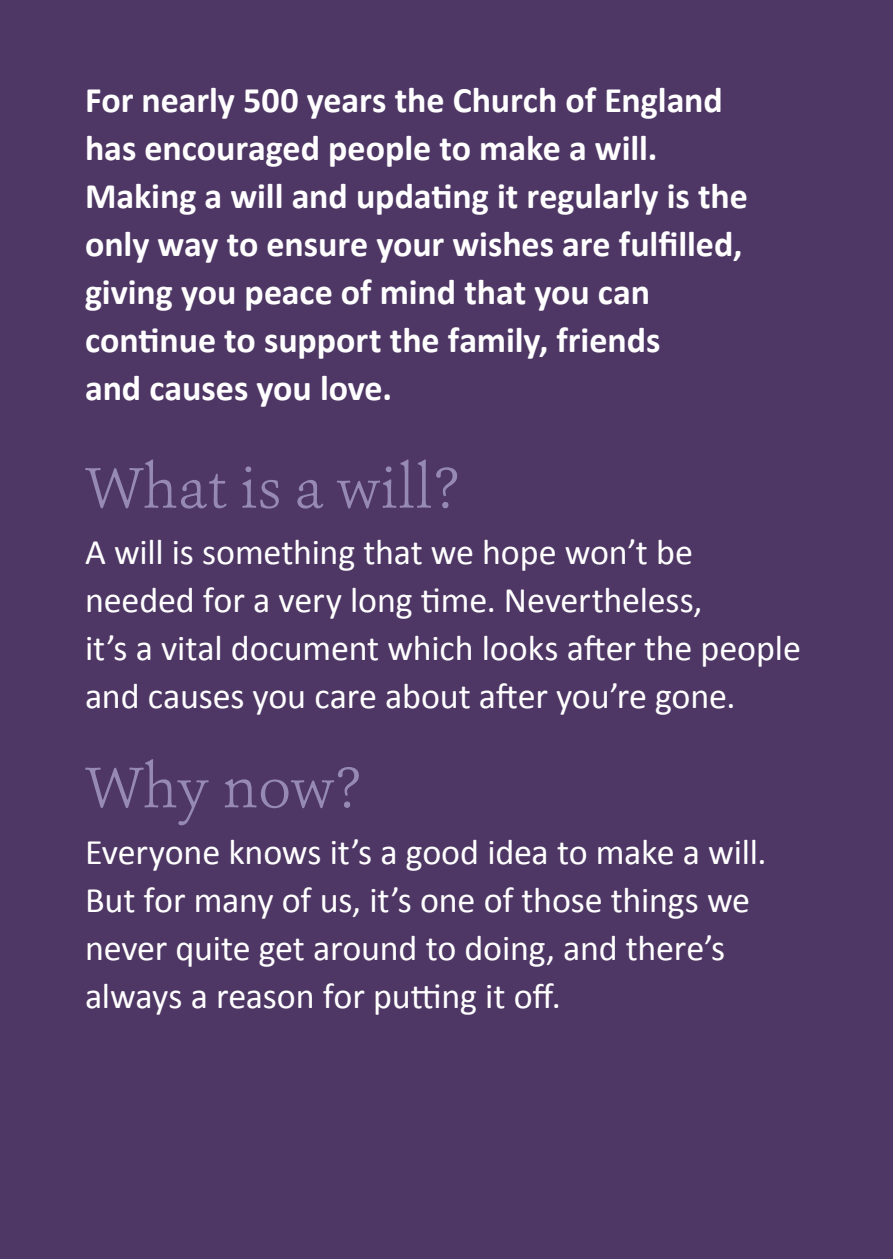
<style>
.page{position:relative;width:893px;height:1259px;background:#4f3765}
.page>*{position:absolute;margin:0;border:0;box-sizing:border-box;transform-origin:0 0}
.t1{font:300 60px "Ashbury";color:#968ab4}
.t2{font:36px/48px "Calibri";letter-spacing:-.005em;color:#fff}
.t3{font:700 36px/48px "Calibri";color:#fff}
</style>
<div class="page">
<p class="t3" style="left:85px;top:76px;width:664px">For nearly 500 years the Church of England has encouraged people to make a will.<br>Making a will and updating it regularly is the only way to ensure your wishes are fulfilled, giving you peace of mind that you can continue to support the family, friends<br>and causes you love.</p>
<h1 class="t1" style="left:85px;top:449px;width:375px">What is a will?</h1>
<p class="t2" style="left:85px;top:528px;width:717px">A will is something that we hope won’t be needed for a very long time. Nevertheless,<br>it’s a vital document which looks after the people and causes you care about after you’re gone.</p>
<h1 class="t1" style="left:85px;top:749px;width:277px">Why now?</h1>
<p class="t2" style="left:85px;top:828px;width:683px">Everyone knows it’s a good idea to make a will.<br>But for many of us, it’s one of those things we never quite get around to doing, and there’s always a reason for putting it off.</p>
</div>
